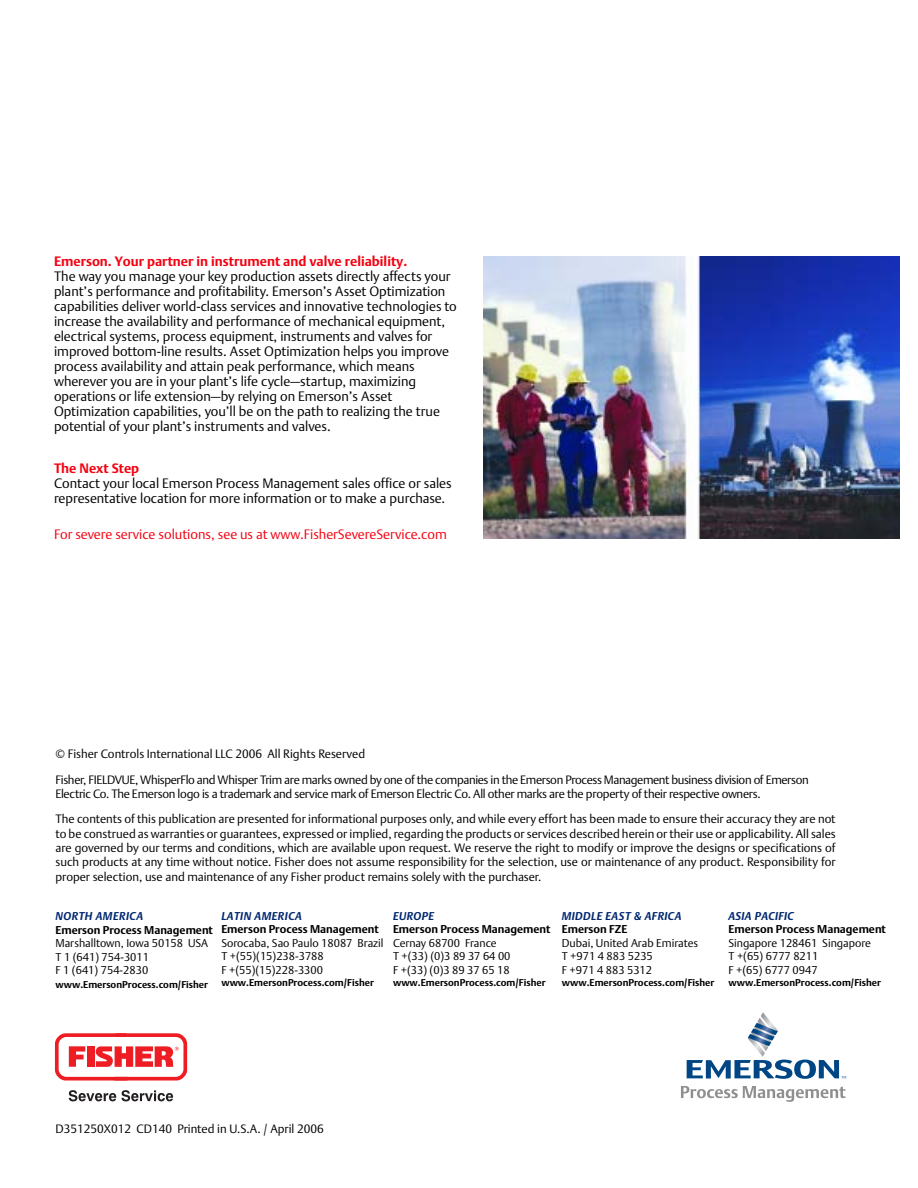
<style>
.page{position:relative;width:918px;height:1188px;background:#fff}
.page>*{position:absolute;margin:0;border:0;box-sizing:border-box;transform-origin:0 0}
.t1{font:13.5px/15px "DTL Argo T Light";color:#000}
.t2{font:700 13.5px "DTL Argo T";color:#f50010}
.t3{font:13.5px "DTL Argo T Light";color:#f50010}
.t4{font:12px/14.4px "DTL Argo T Light";letter-spacing:-.015em;color:#000}
.t5{font:11.25px/13.5px "DTL Argo T Light";color:#000}
.t6{font:700 11.25px "DTL Argo T";color:#000}
.t7{font:italic 700 11.25px "DTL Argo T";letter-spacing:.04em;color:#00276f}
.t8{font:700 9.75px "DTL Argo T";color:#000}
</style>
<div class="page">
<svg style="left:687px;top:1012px;width:159px;height:67px"></svg>
<svg style="left:681px;top:1086px;width:164px;height:16px"></svg>
<svg style="left:55px;top:1033px;width:132px;height:48px"></svg>
<svg style="left:69px;top:1090px;width:104px;height:11px"></svg>
<img style="left:483px;top:256px;width:417px;height:283px">
<p class="t2" style="left:54px;top:256px;width:355px">Emerson. Your partner in instrument and valve reliability.</p>
<p class="t1" style="left:54px;top:270px;width:404px">The way you manage your key production assets directly affects your plant’s performance and profitability. Emerson’s Asset Optimization capabilities deliver world-class services and innovative technologies to increase the availability and performance of mechanical equipment, electrical systems, process equipment, instruments and valves for improved bottom-line results. Asset Optimization helps you improve process availability and attain peak performance, which means wherever you are in your plant’s life cycle—startup, maximizing operations or life extension—by relying on Emerson’s Asset Optimization capabilities, you’ll be on the path to realizing the true potential of your plant’s instruments and valves.</p>
<p class="t2" style="left:54px;top:463px;width:87px">The Next Step</p>
<p class="t1" style="left:54px;top:477px;width:399px">Contact your local Emerson Process Management sales office or sales representative location for more information or to make a purchase.</p>
<p class="t3" style="left:54px;top:529px;width:394px">For severe service solutions, see us at www.FisherSevereService.com</p>
<p class="t4" style="left:56px;top:743px;width:755px;line-height:25.2px">© Fisher Controls International LLC 2006 All Rights Reserved<br>Fisher, FIELDVUE, WhisperFlo and Whisper Trim are marks owned by one of the companies in the Emerson Process Management business division of Emerson</p>
<p class="t4" style="left:56px;top:782px;width:782px;line-height:25.2px">Electric Co. The Emerson logo is a trademark and service mark of Emerson Electric Co. All other marks are the property of their respective owners.<br>The contents of this publication are presented for informational purposes only, and while every effort has been made to ensure their accuracy they are not</p>
<p class="t4" style="left:56px;top:827px;width:782px;text-align:justify">to be construed as warranties or guarantees, expressed or implied, regarding the products or services described herein or their use or applicability. All sales are governed by our terms and conditions, which are available upon request. We reserve the right to modify or improve the designs or specifications of such products at any time without notice. Fisher does not assume responsibility for the selection, use or maintenance of any product. Responsibility for proper selection, use and maintenance of any Fisher product remains solely with the purchaser.</p>
<p class="t7" style="left:56px;top:911px;width:89px">NORTH AMERICA</p>
<p class="t6" style="left:56px;top:925px;width:159px">Emerson Process Management</p>
<p class="t5" style="left:56px;top:937px;width:154px">Marshalltown, Iowa 50158 USA<br>T 1 (641) 754-3011<br>F 1 (641) 754-2830</p>
<p class="t8" style="left:56px;top:980px;width:154px">www.EmersonProcess.com/Fisher</p>
<p class="t7" style="left:393px;top:911px;width:42px">EUROPE</p>
<p class="t6" style="left:393px;top:925px;width:159px">Emerson Process Management</p>
<p class="t5" style="left:393px;top:937px;width:119px">Cernay 68700 France<br>T +(33) (0)3 89 37 64 00<br>F +(33) (0)3 89 37 65 18</p>
<p class="t8" style="left:393px;top:979px;width:154px">www.EmersonProcess.com/Fisher</p>
<p class="t7" style="left:562px;top:911px;width:121px">MIDDLE EAST &amp; AFRICA</p>
<p class="t6" style="left:562px;top:925px;width:67px">Emerson FZE</p>
<p class="t5" style="left:562px;top:937px;width:138px">Dubai, United Arab Emirates<br>T +971 4 883 5235<br>F +971 4 883 5312</p>
<p class="t8" style="left:562px;top:979px;width:154px">www.EmersonProcess.com/Fisher</p>
<p class="t7" style="left:728px;top:911px;width:67px">ASIA PACIFIC</p>
<p class="t6" style="left:728px;top:925px;width:159px">Emerson Process Management</p>
<p class="t5" style="left:728px;top:937px;width:144px">Singapore 128461 Singapore<br>T +(65) 6777 8211<br>F +(65) 6777 0947</p>
<p class="t8" style="left:728px;top:979px;width:154px">www.EmersonProcess.com/Fisher</p>
<p class="t7" style="left:221px;top:911px;width:82px">LATIN AMERICA</p>
<p class="t6" style="left:221px;top:925px;width:159px">Emerson Process Management</p>
<p class="t5" style="left:221px;top:937px;width:164px">Sorocaba, Sao Paulo 18087 Brazil<br>T +(55)(15)238-3788<br>F +(55)(15)228-3300</p>
<p class="t8" style="left:221px;top:979px;width:154px">www.EmersonProcess.com/Fisher</p>
<p class="t4" style="left:56px;top:1122px;width:270px">D351250X012 CD140 Printed in U.S.A. / April 2006</p>
</div>
